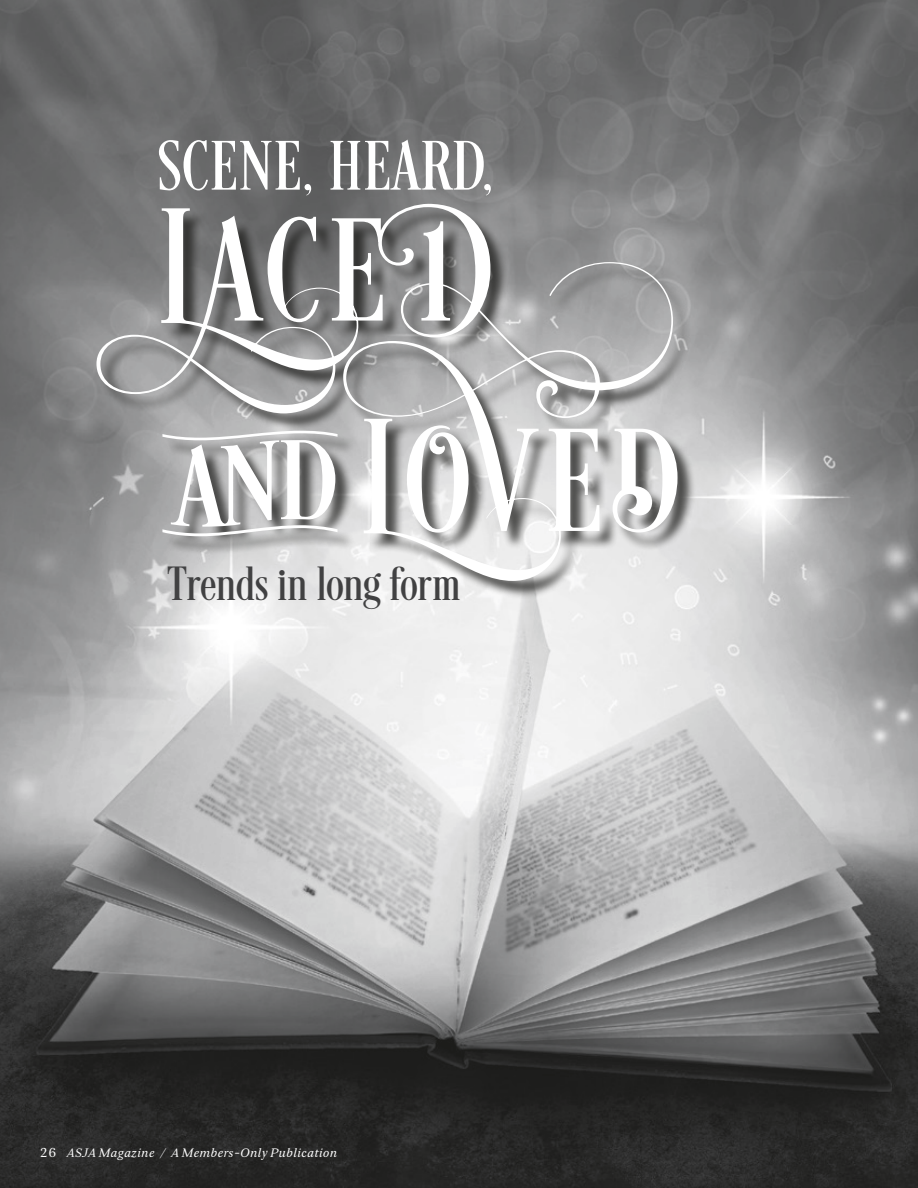
<style>
.page{position:relative;width:918px;height:1188px;background:#fff}
.page>*{position:absolute;margin:0;border:0;box-sizing:border-box;transform-origin:0 0}
.t1{font:72px "Desire PRO";letter-spacing:.04em;color:#fff}
.t2{font:49.5px "Desire PRO";letter-spacing:.03em;color:#414142}
.t3{font:italic 12px "Serif 12 Beta";letter-spacing:.03em;color:#fff}
.s1{font-style:normal;font-size:12.75px}
</style>
<div class="page">
<img style="left:0;top:0;width:918px;height:1188px">
<div style="left:99px;top:206px;width:597px;height:394px;background:#1c1c1a;opacity:.75"></div>
<svg style="left:162px;top:431px;width:176px;height:105px"></svg>
<svg style="left:343px;top:341px;width:335px;height:240px"></svg>
<svg style="left:96px;top:204px;width:577px;height:209px;background:#9e9e9e"></svg>
<h1 class="t1" style="left:159px;top:123px;width:334px">SCENE, HEARD,</h1>
<h2 class="t2" style="left:168px;top:554px;width:294px">Trends in long form</h2>
<p class="t3" style="left:40px;top:1146px;width:298px"><span class="s1">26</span> ASJA Magazine / A Members-Only Publication</p>
</div>
